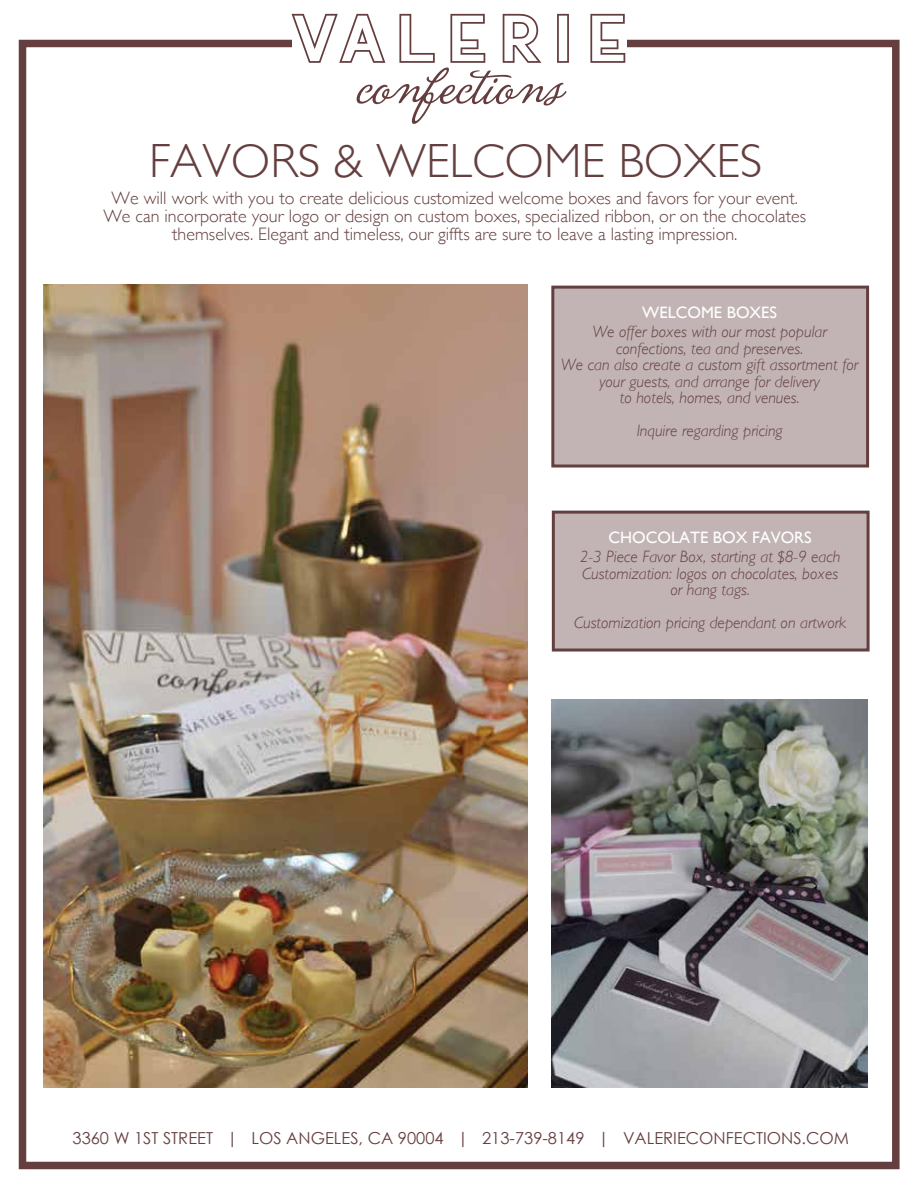
<style>
.page{position:relative;width:918px;height:1188px;background:#fff}
.page>*{position:absolute;margin:0;border:0;box-sizing:border-box;transform-origin:0 0}
.t1{font:300 48px "Gill Sans";color:#653f3f}
.t2{font:300 18px/18px "Gill Sans";color:#653f3f;text-align:center}
.t3{font:italic 300 16.5px/16.5px "Gill Sans";color:#653f3f;text-align:center}
.t4{font:16.5px "Century Gothic";color:#653e3f}
.t5{font:16.5px "Gill Sans";color:#fff}
</style>
<div class="page">
<div style="left:553px;top:512px;width:315px;height:138px;background:#c2b4b5"></div>
<div style="left:552px;top:511px;width:318px;height:141px;border:3px solid #653f3f"></div>
<div style="left:19px;top:40px;width:881px;height:1129px;border:8px solid #653e3f"></div>
<svg style="left:292px;top:13px;width:335px;height:50px"></svg>
<svg style="left:292px;top:14px;width:333px;height:110px"></svg>
<img style="left:43px;top:284px;width:484px;height:804px">
<div style="left:553px;top:287px;width:315px;height:179px;background:#c2b4b5"></div>
<div style="left:551px;top:286px;width:318px;height:182px;border:3px solid #653f3f"></div>
<img style="left:552px;top:700px;width:316px;height:388px">
<h1 class="t1" style="left:149px;top:124px;width:615px">FAVORS &amp; WELCOME BOXES</h1>
<p class="t2" style="left:103px;top:189px;width:704px">We will work with you to create delicious customized welcome boxes and favors for your event.<br>We can incorporate your logo or design on custom boxes, specialized ribbon, or on the chocolates themselves. Elegant and timeless, our giffts are sure to leave a lasting impression.</p>
<p class="t5" style="left:642px;top:302px;width:136px">WELCOME BOXES</p>
<p class="t3" style="left:561px;top:324px;width:299px">We offer boxes with our most popular confections, tea and preserves.<br>We can also create a custom gift assortment for your guests, and arrange for delivery<br>to hotels, homes, and venues.</p>
<p class="t3" style="left:637px;top:423px;width:147px">Inquire regarding pricing</p>
<p class="t5" style="left:608px;top:527px;width:205px">CHOCOLATE BOX FAVORS</p>
<p class="t3" style="left:580px;top:549px;width:262px">2-3 Piece Favor Box, starting at $8-9 each<br>Customization: logos on chocolates, boxes or hang tags.</p>
<p class="t3" style="left:574px;top:615px;width:274px">Customization pricing dependant on artwork</p>
<p class="t4" style="left:73px;top:1128px;width:778px">3360 W 1ST STREET | LOS ANGELES, CA 90004 | 213-739-8149 | VALERIECONFECTIONS.COM</p>
</div>
